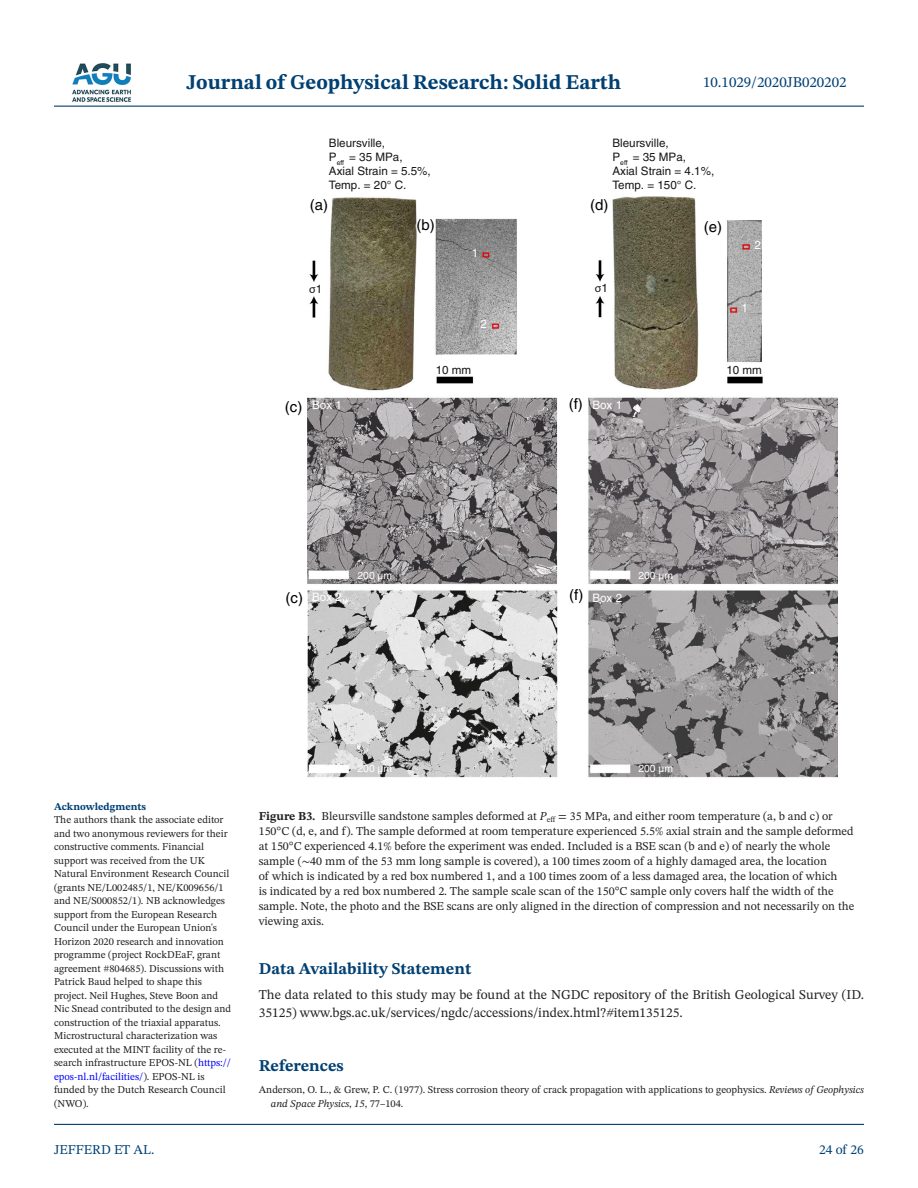
<style>
.page{position:relative;width:918px;height:1188px;background:#fff}
.page>*{position:absolute;margin:0;border:0;box-sizing:border-box;transform-origin:0 0}
.t1{font:700 21px "STIX Two Text";color:#004073}
.t2{font:700 16.5px "STIX Two Text";color:#004073}
.t3{font:15px "Helvetica";color:#000}
.t4{font:15px "STIX Two Text";color:#004073}
.t5{font:13.5px/18px "STIX Two Text";color:#231f20}
.t6{font:13.5px "STIX Two Text";color:#004073}
.t7{font:12px/15px "STIX Two Text";color:#231f20}
.t8{font:11.7px/14px "Helvetica";color:#181716}
.t9{font:11.7px "Helvetica";color:#fff}
.t10{font:11.7px "Myriad Pro";color:#181716}
.t11{font:10.5px/13.5px "STIX Two Text";color:#231f20}
.t12{font:700 10.5px "STIX Two Text";color:#004073}
.t13{font:10.35px "Helvetica";color:#fff}
.s1{font-family:"Helvetica"}
.s2{color:#00f}
.s3{font-weight:700}
.s4{font-style:italic}
.s5{font-family:"STIX Two Math"}
</style>
<div class="page">
<hr style="left:54px;top:106px;width:810px;height:1px;background:#004073">
<hr style="left:54px;top:1124px;width:810px;height:1px;background:#004073">
<img style="left:72px;top:63px;width:59px;height:39px">
<img style="left:308px;top:197px;width:530px;height:581px">
<h1 class="t1" style="left:187px;top:67px;width:436px">Journal of Geophysical Research: Solid Earth</h1>
<h3 class="t4" style="left:703px;top:72px;width:145px">10.1029/2020JB020202</h3>
<p class="t8" style="left:329px;top:136px;width:103px">Bleursville,<br>P<sub>eff</sub> = 35 MPa,<br>Axial Strain = 5.5%,<br>Temp. = 20° C.</p>
<p class="t8" style="left:612px;top:136px;width:103px">Bleursville,<br>P<sub>eff</sub> = 35 MPa,<br>Axial Strain = 4.1%,<br>Temp. = 150° C.</p>
<h3 class="t3" style="left:310px;top:196px;width:20px">(a)</h3>
<p class="t10" style="left:309px;top:281px;width:14px">σ<span class="s1">1</span></p>
<h3 class="t3" style="left:417px;top:216px;width:20px">(b)</h3>
<p class="t9" style="left:472px;top:247px;width:8px">1</p>
<p class="t9" style="left:481px;top:317px;width:8px">2</p>
<h3 class="t3" style="left:590px;top:196px;width:20px">(d)</h3>
<p class="t10" style="left:595px;top:281px;width:14px">σ<span class="s1">1</span></p>
<h3 class="t3" style="left:704px;top:218px;width:20px">(e)</h3>
<p class="t9" style="left:754px;top:239px;width:8px">2</p>
<p class="t9" style="left:742px;top:302px;width:8px">1</p>
<h3 class="t3" style="left:285px;top:398px;width:19px">(c)</h3>
<p class="t8" style="left:436px;top:363px;width:37px">10 mm</p>
<p class="t8" style="left:726px;top:363px;width:37px">10 mm</p>
<h3 class="t3" style="left:569px;top:395px;width:16px">(f)</h3>
<p class="t9" style="left:312px;top:398px;width:31px">Box 1</p>
<p class="t9" style="left:592px;top:398px;width:31px">Box 1</p>
<p class="t13" style="left:357px;top:569px;width:36px">200 µm</p>
<p class="t13" style="left:638px;top:569px;width:36px">200 µm</p>
<h3 class="t3" style="left:286px;top:589px;width:19px">(c)</h3>
<h3 class="t3" style="left:569px;top:586px;width:16px">(f)</h3>
<p class="t9" style="left:312px;top:590px;width:31px">Box 2</p>
<p class="t9" style="left:592px;top:591px;width:31px">Box 2</p>
<p class="t12" style="left:54px;top:799px;width:94px">Acknowledgments</p>
<p class="t11" style="left:54px;top:813px;width:179px">The authors thank the associate editor and two anonymous reviewers for their constructive comments. Financial support was received from the UK Natural Environment Research Council (grants NE/L002485/1, NE/K009656/1 and NE/S000852/1). NB acknowledges support from the European Research Council under the European Union's Horizon 2020 research and innovation programme (project RockDEaF, grant agreement #804685). Discussions with Patrick Baud helped to shape this project. Neil Hughes, Steve Boon and Nic Snead contributed to the design and construction of the triaxial apparatus.<br>Microstructural characterization was executed at the MINT facility of the re&shy;search infrastructure EPOS-NL (<span class="s2">https:// epos-nl.nl/facilities/</span>). EPOS-NL is funded by the Dutch Research Council (NWO).</p>
<p class="t6" style="left:54px;top:1140px;width:102px">JEFFERD ET AL.</p>
<p class="t13" style="left:357px;top:763px;width:36px">200 µm</p>
<p class="t13" style="left:638px;top:763px;width:36px">200 µm</p>
<p class="t7" style="left:259px;top:808px;width:597px"><span class="s3">Figure B3.</span> Bleursville sandstone samples deformed at <span class="s4">P</span><sub>eff</sub> = 35 MPa, and either room temperature (a, b and c) or 150°C (d, e, and f). The sample deformed at room temperature experienced 5.5% axial strain and the sample deformed at 150°C experienced 4.1% before the experiment was ended. Included is a BSE scan (b and e) of nearly the whole sample (<span class="s5">∼</span>40 mm of the 53 mm long sample is covered), a 100 times zoom of a highly damaged area, the location<br>of which is indicated by a red box numbered 1, and a 100 times zoom of a less damaged area, the location of which<br>is indicated by a red box numbered 2. The sample scale scan of the 150°C sample only covers half the width of the sample. Note, the photo and the BSE scans are only aligned in the direction of compression and not necessarily on the viewing axis.</p>
<h2 class="t2" style="left:259px;top:956px;width:214px">Data Availability Statement</h2>
<p class="t5" style="left:259px;top:985px;width:607px">The data related to this study may be found at the NGDC repository of the British Geological Survey (ID.<br>35125) www.bgs.ac.uk/services/ngdc/accessions/index.html?<span class="s4">#</span>item135125.</p>
<h2 class="t2" style="left:259px;top:1054px;width:87px">References</h2>
<p class="t11" style="left:271px;top:1083px;width:595px;text-indent:-12px">Anderson, O. L., &amp; Grew, P. C. (1977). Stress corrosion theory of crack propagation with applications to geophysics. <span class="s4">Reviews of Geophysics and Space Physics</span>, <span class="s4">15</span>, 77–104.</p>
<p class="t6" style="left:819px;top:1140px;width:46px">24 of 26</p>
</div>
